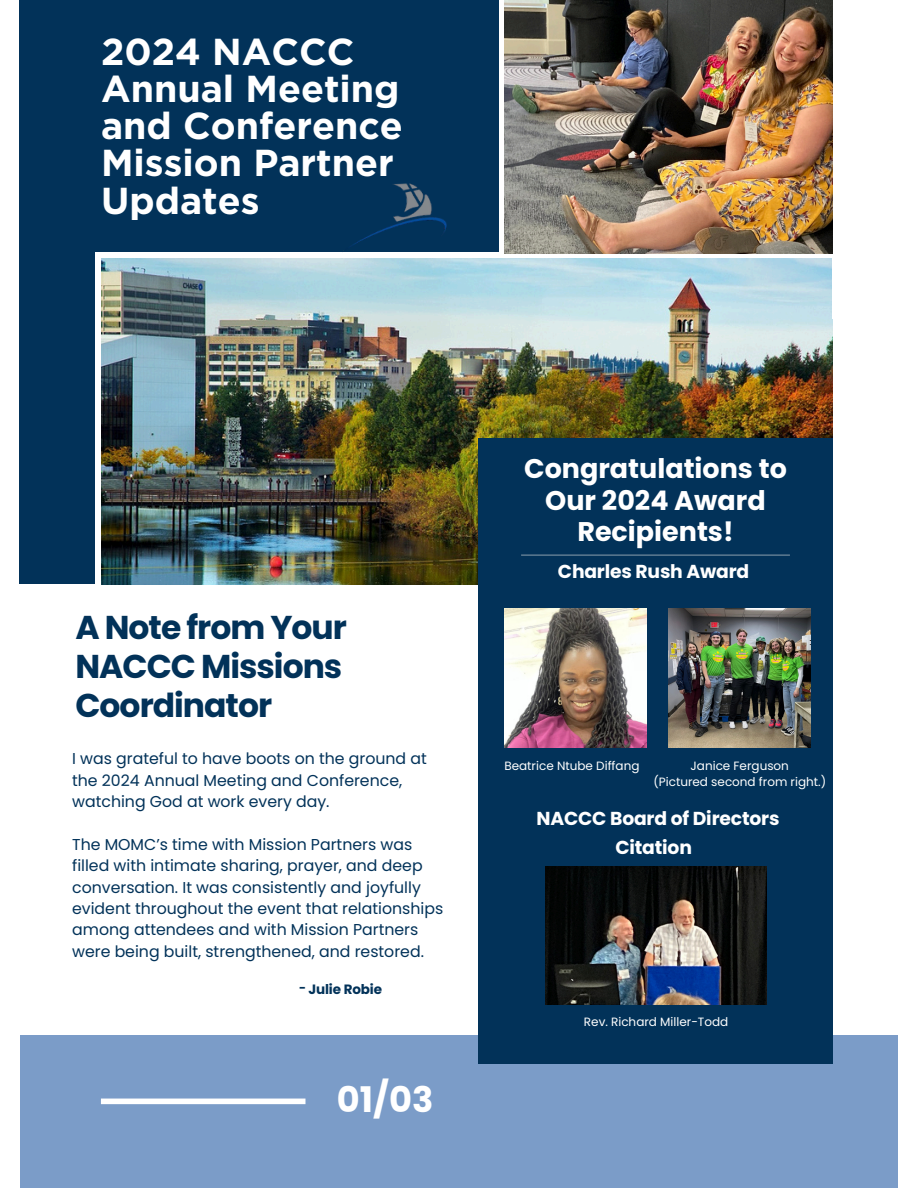
<style>
.page{position:relative;width:918px;height:1188px;background:#fff}
.page>*{position:absolute;margin:0;border:0;box-sizing:border-box;transform-origin:0 0}
.t1{font:700 37.5px/37.2px "Gotham";color:#fff}
.t2{font:700 35.25px "Poppins";color:#fff}
.t3{font:700 33px/39.3px "Poppins";letter-spacing:-.03em;color:#023259}
.t4{font:700 27px/31.5px "Poppins";color:#fff;text-align:center}
.t5{font:700 18.75px/29.2px "Poppins";letter-spacing:-.01em;color:#fff;text-align:center}
.t6{font:15.75px/21.3px "Poppins";color:#023259}
.t7{font:700 13.5px "Poppins";letter-spacing:-.01em;color:#023259}
.t8{font:12px "Poppins";color:#fff}
.t9{font:700 12px "Poppins";color:#023259}
</style>
<div class="page">
<div style="left:20px;top:0;width:479px;height:584px;background:#023259"></div>
<div style="left:20px;top:1035px;width:878px;height:153px;background:#7b9cc8"></div>
<div style="left:96px;top:253px;width:822px;height:343px;background:#fff"></div>
<img style="left:101px;top:258px;width:731px;height:327px">
<div style="left:478px;top:439px;width:355px;height:625px;background:#023259"></div>
<hr style="left:521px;top:555px;width:269px;height:1px;background:#7c93a4">
<div style="left:101px;top:1099px;width:204px;height:5px;background:#fff"></div>
<img style="left:504px;top:608px;width:142px;height:140px">
<img style="left:669px;top:608px;width:142px;height:140px">
<img style="left:545px;top:866px;width:222px;height:138px">
<img style="left:504px;top:0;width:329px;height:253px">
<img style="left:343px;top:183px;width:103px;height:70px">
<h4 class="t1" style="left:101px;top:33px;width:303px">2024 NACCC<br>Annual Meeting and Conference<br>Mission Partner<br>Updates</h4>
<p class="t3" style="left:75px;top:608px;width:273px">A Note from Your<br>NACCC Missions<br>Coordinator</p>
<p class="t6" style="left:72px;top:748px;width:356px">I was grateful to have boots on the ground at the 2024 Annual Meeting and Conference, watching God at work every day.</p>
<h5 class="t6" style="left:72px;top:834px;width:373px">The MOMC’s time with Mission Partners was filled with intimate sharing, prayer, and deep conversation. It was consistently and joyfully evident throughout the event that relationships among attendees and with Mission Partners were being built, strengthened, and restored.</h5>
<h3 class="t9" style="left:299px;top:980px;width:8px">-</h3>
<p class="t7" style="left:309px;top:979px;width:75px">Julie Robie</p>
<h5 class="t2" style="left:337px;top:1075px;width:98px">01/03</h5>
<p class="t4" style="left:524px;top:453px;width:264px">Congratulations to<br>Our 2024 Award<br>Recipients!</p>
<p class="t5" style="left:558px;top:557px;width:193px">Charles Rush Award</p>
<h6 class="t8" style="left:504px;top:758px;width:137px">Beatrice Ntube Diffang</h6>
<p class="t8" style="left:691px;top:758px;width:100px">Janice Ferguson</p>
<p class="t8" style="left:653px;top:774px;width:174px">(Pictured second from right.)</p>
<h6 class="t5" style="left:537px;top:804px;width:244px">NACCC Board of Directors<br>Citation</h6>
<h1 class="t8" style="left:584px;top:1014px;width:146px">Rev. Richard Miller-Todd</h1>
</div>
